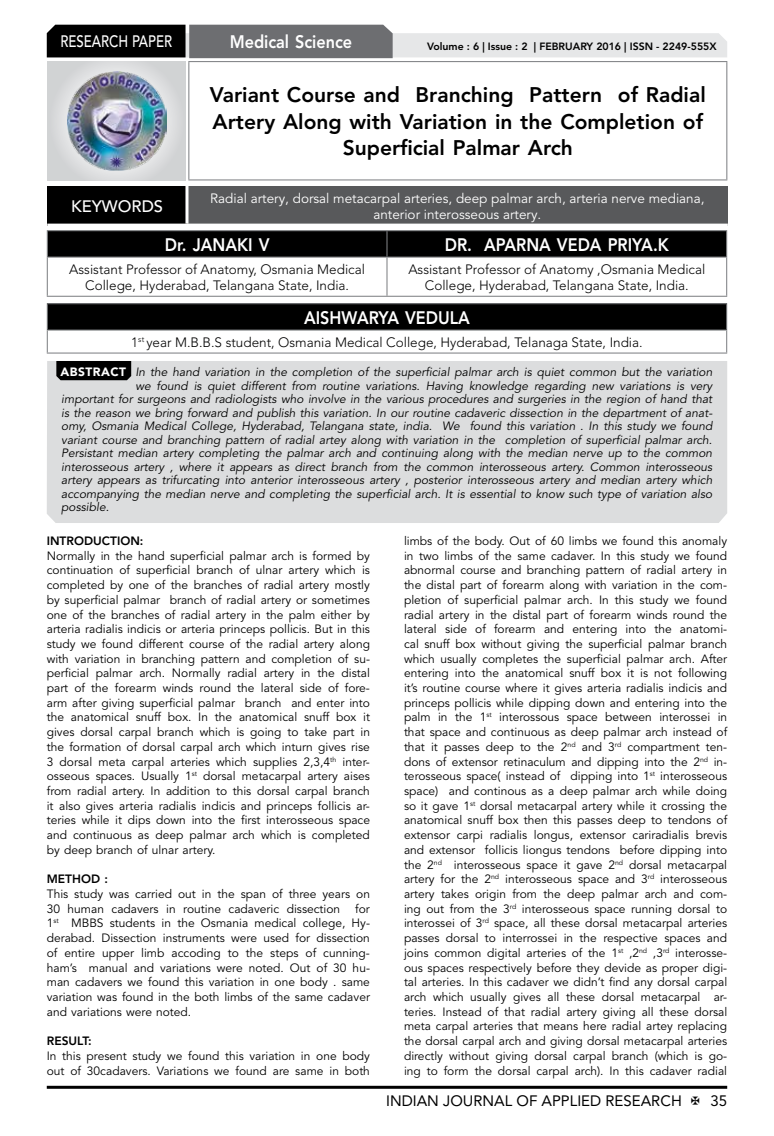
<style>
.page{position:relative;width:774px;height:1136px;background:#fff}
.page>*{position:absolute;margin:0;border:0;box-sizing:border-box;transform-origin:0 0}
.t1{font:800 21px/26.2px "Avenir LT Std";color:#000;text-align:center}
.t2{font:800 18px "Avenir LT Std";color:#fff;scale:.9 1}
.t3{font:500 16.5px "Avenir LT Std";color:#fff;scale:.8 1}
.t4{font:500 16.5px "Avenir LT Std";color:#fff}
.t5{font:15px "Avenir LT Std";color:#000}
.t6{font:300 13.5px/16.2px "Avenir LT Std";color:#000;text-align:center}
.t7{font:13.5px/16.2px "Avenir LT Std";color:#fff;text-align:center}
.t8{font:12px/14.7px "Avenir LT Std";color:#000;text-align:justify}
.t9{font:italic 12px "Avenir LT Std";color:#000}
.t10{font:800 12px "Avenir LT Std";color:#000}
.t11{font:800 10.5px "Avenir LT Std";color:#000}
.s1{font-weight:900;font-style:normal;color:#fff}
</style>
<div class="page">
<hr style="left:47px;top:1085px;width:680px;height:3px;background:#000">
<div style="left:48px;top:62px;width:137px;height:118px;background:linear-gradient(to right,#d9dadb,#d9dadb)"></div>
<img style="left:68px;top:71px;width:99px;height:100px">
<svg style="left:47px;top:25px;width:680px;height:33px;background:#979899"></svg>
<hr style="left:188px;top:61px;width:539px;height:1px;background:#808285">
<hr style="left:188px;top:62px;width:1px;height:117px;background:#808285">
<hr style="left:726px;top:62px;width:1px;height:117px;background:#808285">
<hr style="left:188px;top:179px;width:539px;height:1px;background:#808285">
<hr style="left:47px;top:230px;width:340px;height:1px;background:#808285">
<hr style="left:387px;top:230px;width:340px;height:1px;background:#808285">
<div style="left:47px;top:231px;width:680px;height:25px;background:#000"></div>
<hr style="left:47px;top:256px;width:340px;height:1px;background:#808285">
<hr style="left:47px;top:257px;width:1px;height:39px;background:#808285">
<hr style="left:387px;top:256px;width:340px;height:1px;background:#808285">
<hr style="left:386px;top:257px;width:1px;height:39px;background:#808285">
<hr style="left:726px;top:257px;width:1px;height:39px;background:#808285">
<hr style="left:47px;top:296px;width:340px;height:1px;background:#808285">
<hr style="left:387px;top:296px;width:340px;height:1px;background:#808285">
<div style="left:47px;top:304px;width:680px;height:26px;background:#000"></div>
<hr style="left:47px;top:303px;width:680px;height:1px;background:#808285">
<hr style="left:47px;top:329px;width:680px;height:1px;background:#808285">
<svg style="left:47px;top:304px;width:1px;height:48px"></svg>
<svg style="left:726px;top:304px;width:1px;height:48px"></svg>
<hr style="left:47px;top:352px;width:680px;height:1px;background:#808285">
<div style="left:47px;top:186px;width:140px;height:39px;background:#000"></div>
<div style="left:187px;top:186px;width:541px;height:39px;background:#58595b"></div>
<hr style="left:185px;top:186px;width:3px;height:37px;background:#fff">
<hr style="left:47px;top:223px;width:140px;height:3px;background:#fff">
<hr style="left:187px;top:223px;width:541px;height:3px;background:#fff">
<div style="left:47px;top:361px;width:680px;height:162px;background:#dcddde"></div>
<svg style="left:56px;top:361px;width:75px;height:19px"></svg>
<h3 class="t3" style="left:60px;top:32px;width:139px">RESEARCH PAPER</h3>
<h2 class="t2" style="left:230px;top:31px;width:138px">Medical Science</h2>
<p class="t11" style="left:427px;top:41px;width:291px">Volume : 6 | Issue : 2 | FEBRUARY 2016 | ISSN - 2249-555X</p>
<h1 class="t1" style="left:210px;top:82px;width:497px">Variant Course and Branching Pattern of Radial<br>Artery Along with Variation in the Completion of<br>Superficial Palmar Arch</h1>
<h3 class="t4" style="left:71px;top:196px;width:94px">KEYWORDS</h3>
<p class="t7" style="left:210px;top:190px;width:496px">Radial artery, dorsal metacarpal arteries, deep palmar arch, arteria nerve mediana, anterior interosseous artery.</p>
<h2 class="t2" style="left:165px;top:234px;width:118px">Dr. JANAKI V</h2>
<h2 class="t2" style="left:445px;top:234px;width:250px">DR. APARNA VEDA PRIYA.K</h2>
<p class="t6" style="left:69px;top:261px;width:297px">Assistant Professor of Anatomy, Osmania Medical<br>College, Hyderabad, Telangana State, India.</p>
<p class="t6" style="left:408px;top:261px;width:298px">Assistant Professor of Anatomy ,Osmania Medical<br>College, Hyderabad, Telangana State, India.</p>
<h2 class="t2" style="left:304px;top:307px;width:186px">AISHWARYA VEDULA</h2>
<p class="t6" style="left:131px;top:334px;width:513px">1<sup>st</sup> year M.B.B.S student, Osmania Medical College, Hyderabad, Telanaga State, India.</p>
<p class="t9" style="left:61px;top:365px;width:653px"><span class="s1">ABSTRACT</span> In the hand variation in the completion of the superficial palmar arch is quiet common but the variation</p>
<p class="t9" style="left:135px;top:378px;width:578px">we found is quiet different from routine variations. Having knowledge regarding new variations is very</p>
<p class="t9" style="left:61px;top:392px;width:652px">important for surgeons and radiologists who involve in the various procedures and surgeries in the region of hand that</p>
<p class="t9" style="left:61px;top:405px;width:653px">is the reason we bring forward and publish this variation. In our routine cadaveric dissection in the department of anat-</p>
<p class="t9" style="left:61px;top:419px;width:653px">omy, Osmania Medical College, Hyderabad, Telangana state, india. We found this variation . In this study we found</p>
<p class="t9" style="left:61px;top:432px;width:652px">variant course and branching pattern of radial artey along with variation in the completion of superficial palmar arch.</p>
<p class="t9" style="left:61px;top:446px;width:652px">Persistant median artery completing the palmar arch and continuing along with the median nerve up to the common</p>
<p class="t9" style="left:61px;top:459px;width:652px">interosseous artery , where it appears as direct branch from the common interosseous artery. Common interosseous</p>
<p class="t9" style="left:61px;top:473px;width:652px">artery appears as trifurcating into anterior interosseous artery , posterior interosseous artery and median artery which</p>
<p class="t9" style="left:61px;top:486px;width:653px">accompanying the median nerve and completing the superficial arch. It is essential to know such type of variation also</p>
<p class="t9" style="left:61px;top:500px;width:49px">possible.</p>
<p class="t10" style="left:47px;top:533px;width:98px">INTRODUCTION:</p>
<p class="t8" style="left:47px;top:548px;width:325px">Normally in the hand superficial palmar arch is formed by continuation of superficial branch of ulnar artery which is completed by one of the branches of radial artery mostly by superficial palmar branch of radial artery or sometimes one of the branches of radial artery in the palm either by arteria radialis indicis or arteria princeps pollicis. But in this study we found different course of the radial artery along with variation in branching pattern and completion of su&shy;perficial palmar arch. Normally radial artery in the distal part of the forearm winds round the lateral side of fore&shy;arm after giving superficial palmar branch and enter into the anatomical snuff box. In the anatomical snuff box it gives dorsal carpal branch which is going to take part in the formation of dorsal carpal arch which inturn gives rise 3 dorsal meta carpal arteries which supplies 2,3,4<sup>th</sup> inter&shy;osseous spaces. Usually 1<sup>st</sup> dorsal metacarpal artery aises from radial artery. In addition to this dorsal carpal branch it also gives arteria radialis indicis and princeps follicis ar&shy;teries while it dips down into the first interosseous space and continuous as deep palmar arch which is completed by deep branch of ulnar artery.</p>
<p class="t10" style="left:47px;top:871px;width:63px">METHOD :</p>
<p class="t8" style="left:47px;top:886px;width:325px">This study was carried out in the span of three years on<br>30 human cadavers in routine cadaveric dissection</p>
<p class="t8" style="left:404px;top:533px;width:325px">limbs of the body. Out of 60 limbs we found this anomaly in two limbs of the same cadaver. In this study we found abnormal course and branching pattern of radial artery in the distal part of forearm along with variation in the com&shy;pletion of superficial palmar arch. In this study we found radial artery in the distal part of forearm winds round the lateral side of forearm and entering into the anatomi&shy;cal snuff box without giving the superficial palmar branch which usually completes the superficial palmar arch. After entering into the anatomical snuff box it is not following it’s routine course where it gives arteria radialis indicis and princeps pollicis while dipping down and entering into the palm in the 1<sup>st</sup> interossous space between interossei in that space and continuous as deep palmar arch instead of that it passes deep to the 2<sup>nd</sup> and 3<sup>rd</sup> compartment ten&shy;dons of extensor retinaculum and dipping into the 2<sup>nd</sup> in&shy;terosseous space( instead of dipping into 1<sup>st</sup> interosseous space) and continous as a deep palmar arch while doing so it gave 1<sup>st</sup> dorsal metacarpal artery while it crossing the anatomical snuff box then this passes deep to tendons of extensor carpi radialis longus, extensor cariradialis brevis and extensor follicis liongus tendons before dipping into the 2<sup>nd</sup> interosseous space it gave 2<sup>nd</sup> dorsal metacarpal artery for the 2<sup>nd</sup> interosseous space and 3<sup>rd</sup> interosseous artery takes origin from the deep palmar arch and com&shy;ing out from the 3<sup>rd</sup> interosseous space running dorsal to interossei of 3<sup>rd</sup> space, all these dorsal metacarpal arteries passes dorsal to interrossei in the respective spaces and joins common digital arteries of the 1<sup>st</sup> ,2<sup>nd</sup> ,3<sup>rd</sup> interosse&shy;ous spaces respectively before they devide as proper digi&shy;tal arteries. In this cadaver we didn’t find any dorsal carpal arch which usually gives all these dorsal metacarpal ar&shy;teries. Instead of that radial artery giving all these dorsal meta carpal arteries that means here radial artey replacing the dorsal carpal arch and giving dorsal metacarpal arteries directly without giving dorsal carpal branch (which is go&shy;ing to form the dorsal carpal arch). In this cadaver radial</p>
<p class="t8" style="left:47px;top:901px;width:325px;text-indent:308px">for 1<sup>st</sup> MBBS students in the Osmania medical college, Hy&shy;derabad. Dissection instruments were used for dissection of entire upper limb accoding to the steps of cunning&shy;ham’s manual and variations were noted. Out of 30 hu&shy;man cadavers we found this variation in one body . same variation was found in the both limbs of the same cadaver and variations were noted.</p>
<p class="t10" style="left:47px;top:1033px;width:47px">RESULT:</p>
<p class="t8" style="left:47px;top:1048px;width:325px">In this present study we found this variation in one body out of 30cadavers. Variations we found are same in both</p>
<p class="t5" style="left:386px;top:1091px;width:297px">INDIAN JOURNAL OF APPLIED RESEARCH</p>
<p class="t5" style="left:710px;top:1091px;width:18px">35</p>
</div>
